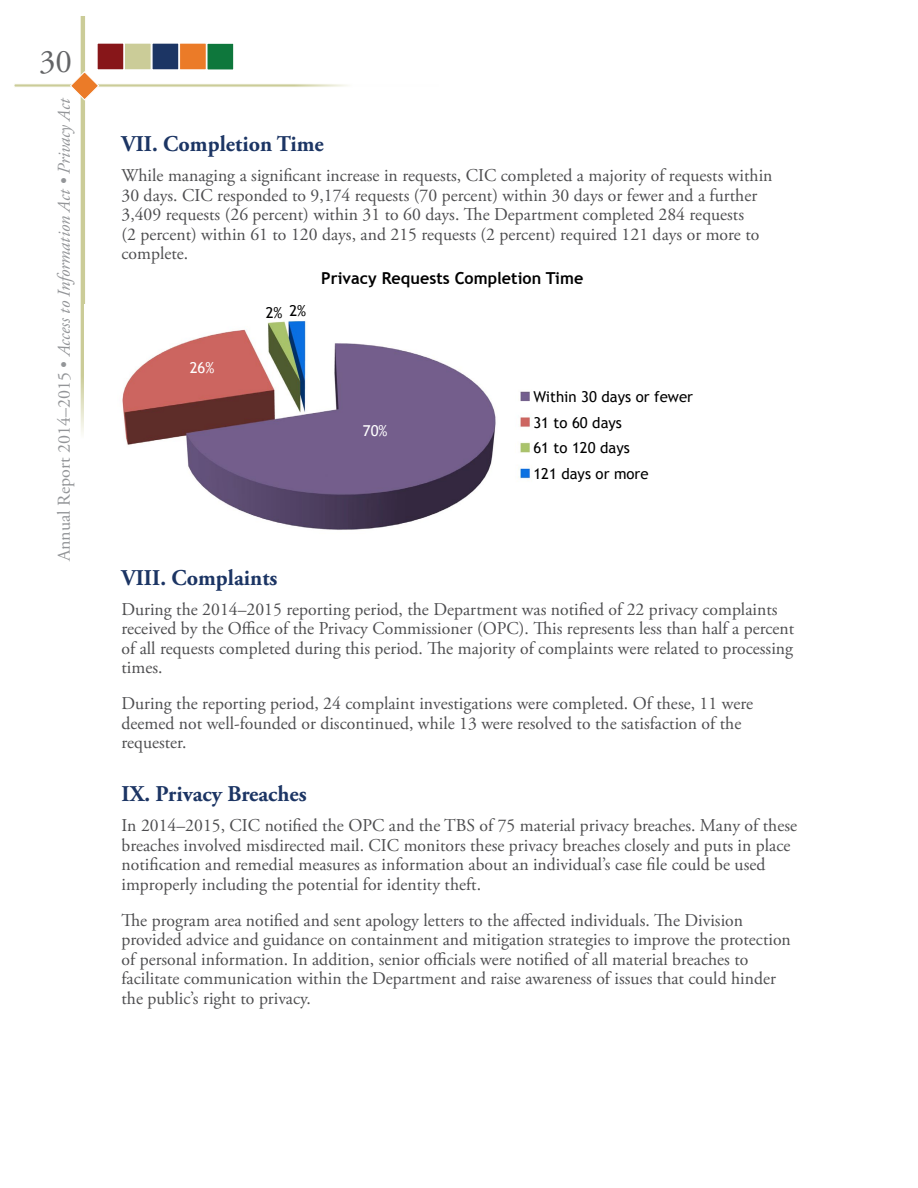
<style>
.page{position:relative;width:918px;height:1188px;background:#fff}
.page>*{position:absolute;margin:0;border:0;box-sizing:border-box;transform-origin:0 0}
.t1{font:33px "Adobe Garamond Pro";color:#636466}
.t2{font:700 22.5px "Adobe Garamond Pro";color:#1c3564}
.t3{font:18px/19.5px "Adobe Garamond Pro";color:#4d4d4f}
.t4{font:italic 18px "Adobe Garamond Pro";color:#939598}
.t5{font:700 16.5px "Trebuchet MS";color:#000}
.t6{font:15px/25.5px "Trebuchet MS";color:#000}
.t7{font:15px "Trebuchet MS";color:#fff}
.s1{font-style:normal}
</style>
<div class="page">
<div style="left:97px;top:43px;width:27px;height:27px;background:#871619"></div>
<div style="left:124px;top:43px;width:27px;height:27px;background:#cbcc98;border:1px solid #fff"></div>
<div style="left:152px;top:43px;width:27px;height:27px;background:#1c3564"></div>
<div style="left:179px;top:43px;width:28px;height:27px;background:#eb7b28;border:1px solid #fff"></div>
<div style="left:207px;top:43px;width:27px;height:27px;background:#0e773c;border:1px solid #fff"></div>
<svg style="left:14px;top:84px;width:334px;height:3px"></svg>
<svg style="left:80px;top:16px;width:5px;height:418px;background:#d7d8b1"></svg>
<svg style="left:69px;top:70px;width:31px;height:31px"></svg>
<img style="left:122px;top:320px;width:409px;height:210px">
<h1 class="t1" style="left:39px;top:42px;width:34px">30</h1>
<p class="t4" style="left:53px;top:561px;width:465px;rotate:-90deg"><span class="s1">Annual Report 2014–2015 •</span> Access to Information Act • Privacy Act</p>
<p class="t2" style="left:122px;top:131px;width:204px">VII. Completion Time</p>
<p class="t3" style="left:122px;top:166px;width:653px">While managing a significant increase in requests, CIC completed a majority of requests within 30 days. CIC responded to 9,174 requests (70 percent) within 30 days or fewer and a further 3,409 requests (26 percent) within 31 to 60 days. The Department completed 284 requests<br>(2 percent) within 61 to 120 days, and 215 requests (2 percent) required 121 days or more to complete.</p>
<p class="t7" style="left:190px;top:359px;width:26px">26%</p>
<p class="t6" style="left:266px;top:299px;width:42px">2% 2%</p>
<p class="t5" style="left:321px;top:268px;width:264px">Privacy Requests Completion Time</p>
<p class="t7" style="left:363px;top:422px;width:26px">70%</p>
<p class="t6" style="left:533px;top:384px;width:161px">Within 30 days or fewer<br>31 to 60 days<br>61 to 120 days<br>121 days or more</p>
<p class="t2" style="left:122px;top:565px;width:158px">VIII. Complaints</p>
<p class="t3" style="left:122px;top:600px;width:674px">During the 2014–2015 reporting period, the Department was notified of 22 privacy complaints received by the Office of the Privacy Commissioner (OPC). This represents less than half a percent of all requests completed during this period. The majority of complaints were related to processing times.</p>
<p class="t3" style="left:122px;top:694px;width:633px">During the reporting period, 24 complaint investigations were completed. Of these, 11 were deemed not well-founded or discontinued, while 13 were resolved to the satisfaction of the requester.</p>
<p class="t2" style="left:122px;top:781px;width:187px">IX. Privacy Breaches</p>
<p class="t3" style="left:122px;top:817px;width:677px">In 2014–2015, CIC notified the OPC and the TBS of 75 material privacy breaches. Many of these breaches involved misdirected mail. CIC monitors these privacy breaches closely and puts in place notification and remedial measures as information about an individual’s case file could be used improperly including the potential for identity theft.</p>
<p class="t3" style="left:122px;top:911px;width:671px">The program area notified and sent apology letters to the affected individuals. The Division provided advice and guidance on containment and mitigation strategies to improve the protection of personal information. In addition, senior officials were notified of all material breaches to facilitate communication within the Department and raise awareness of issues that could hinder the public’s right to privacy.</p>
</div>
